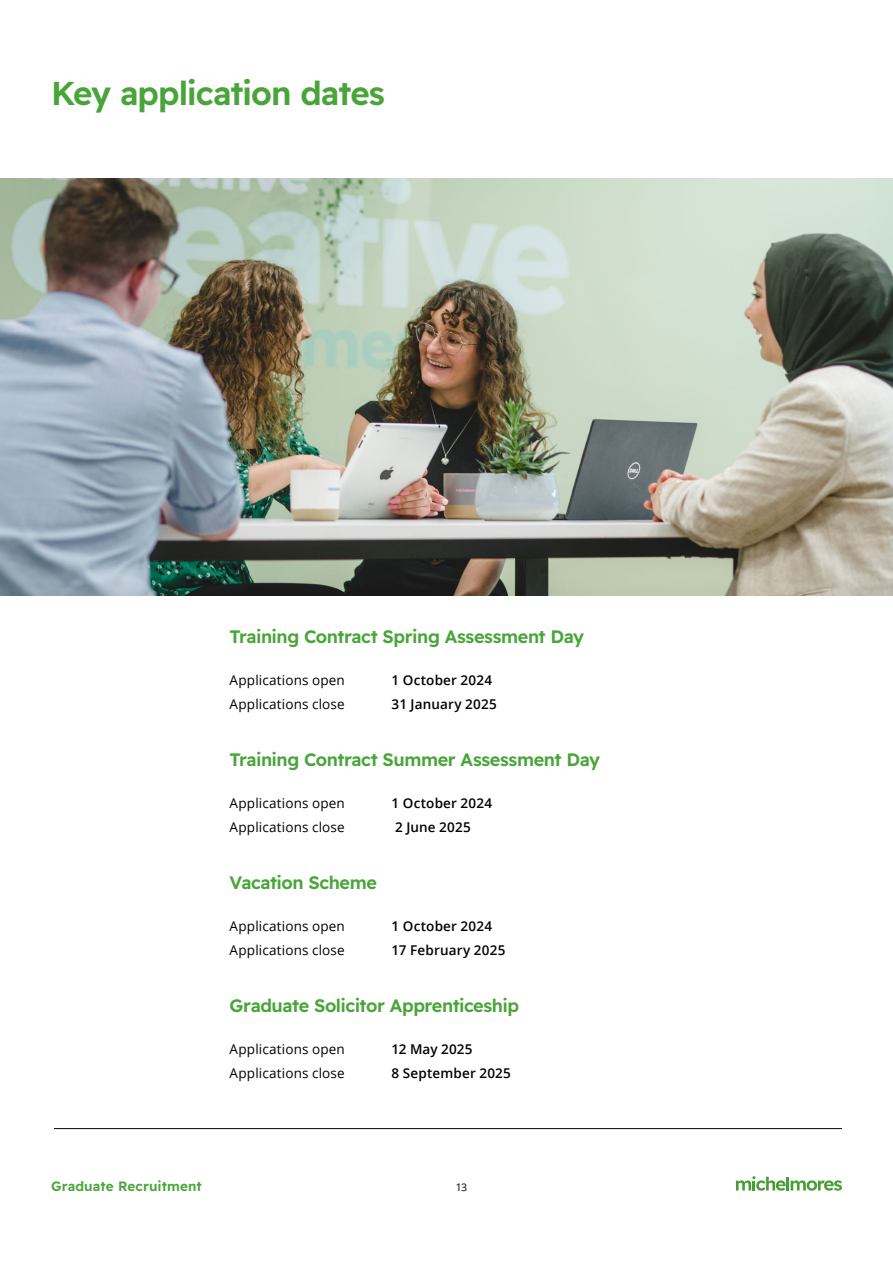
<style>
.page{position:relative;width:893px;height:1263px;background:#fff}
.page>*{position:absolute;margin:0;border:0;box-sizing:border-box;transform-origin:0 0}
.t1{font:33px "Readex Pro";letter-spacing:-.03em;color:#49a53a}
.t2{font:18px "Readex Pro";letter-spacing:-.025em;color:#49a53a}
.t3{font:13.5px "Open Sans";letter-spacing:.01em;color:#000}
.t4{font:600 13.5px "Open Sans";letter-spacing:.015em;color:#000}
.t5{font:13.5px "Readex Pro";letter-spacing:.01em;color:#49a53a}
.t6{font:10.5px "Open Sans";color:#000}
</style>
<div class="page">
<img style="left:0;top:179px;width:893px;height:416px">
<hr style="left:54px;top:1128px;width:788px;height:1px;background:#000">
<svg style="left:736px;top:1176px;width:106px;height:15px"></svg>
<h1 class="t1" style="left:51px;top:75px;width:336px">Key application dates</h1>
<h2 class="t2" style="left:230px;top:626px;width:356px">Training Contract Spring Assessment Day</h2>
<p class="t3" style="left:230px;top:671px;width:117px">Applications open</p>
<p class="t4" style="left:392px;top:671px;width:102px">1 October 2024</p>
<p class="t3" style="left:230px;top:695px;width:117px">Applications close</p>
<p class="t4" style="left:392px;top:695px;width:107px">31 January 2025</p>
<h2 class="t2" style="left:230px;top:749px;width:372px">Training Contract Summer Assessment Day</h2>
<p class="t3" style="left:230px;top:794px;width:117px">Applications open</p>
<p class="t4" style="left:392px;top:794px;width:102px">1 October 2024</p>
<p class="t3" style="left:230px;top:818px;width:117px">Applications close</p>
<p class="t4" style="left:395px;top:818px;width:77px">2 June 2025</p>
<h2 class="t2" style="left:230px;top:872px;width:149px">Vacation Scheme</h2>
<p class="t3" style="left:230px;top:917px;width:117px">Applications open</p>
<p class="t4" style="left:392px;top:917px;width:102px">1 October 2024</p>
<p class="t3" style="left:230px;top:941px;width:117px">Applications close</p>
<p class="t4" style="left:392px;top:941px;width:115px">17 February 2025</p>
<h2 class="t2" style="left:230px;top:995px;width:291px">Graduate Solicitor Apprenticeship</h2>
<p class="t3" style="left:230px;top:1040px;width:117px">Applications open</p>
<p class="t4" style="left:392px;top:1040px;width:83px">12 May 2025</p>
<p class="t3" style="left:230px;top:1064px;width:117px">Applications close</p>
<p class="t4" style="left:392px;top:1064px;width:121px">8 September 2025</p>
<p class="t5" style="left:51px;top:1178px;width:152px">Graduate Recruitment</p>
<p class="t6" style="left:456px;top:1180px;width:13px">13</p>
</div>
